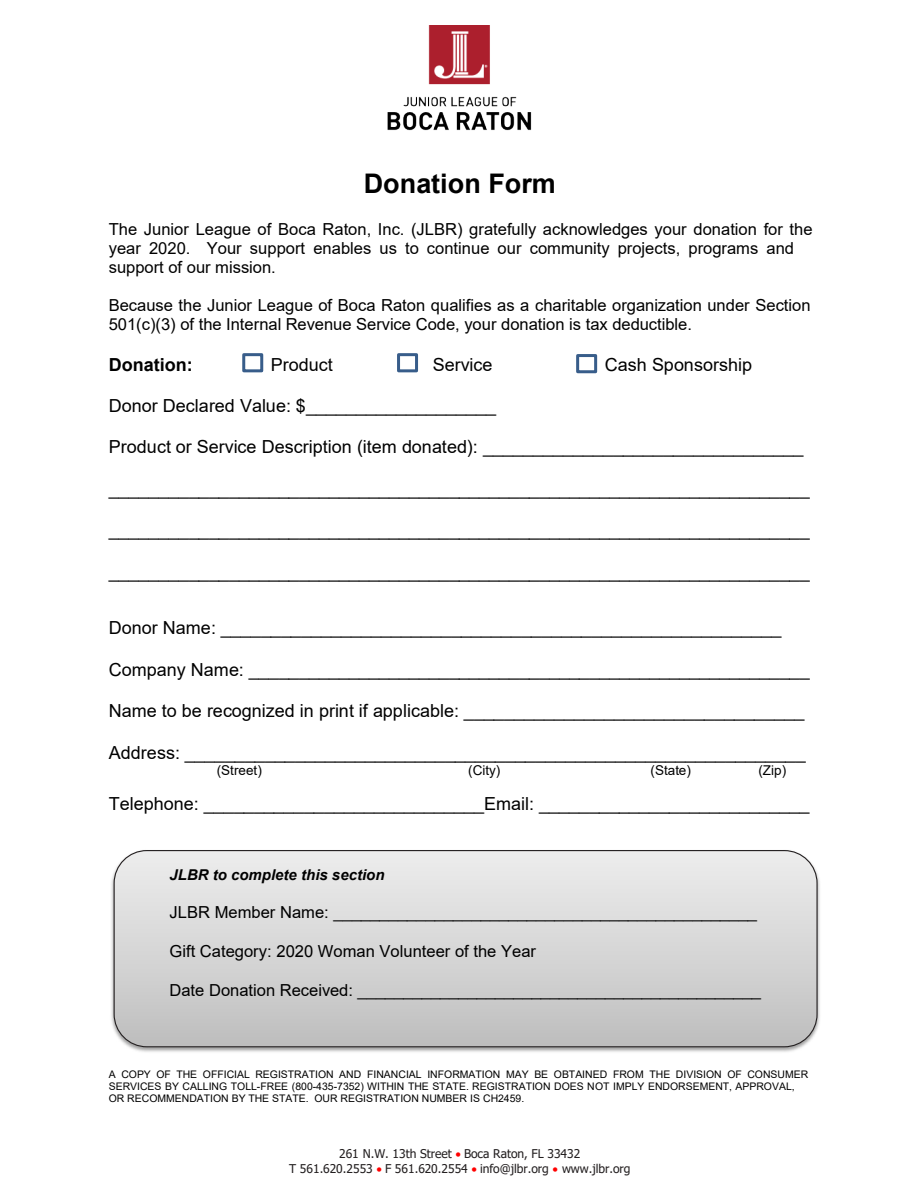
<style>
.page{position:relative;width:918px;height:1188px;background:#fff}
.page>*{position:absolute;margin:0;border:0;box-sizing:border-box;transform-origin:0 0}
.t1{font:700 27px "Arial";color:#000}
.t2{font:18px "Arial";color:#000}
.t3{font:700 18px "Arial";color:#000}
.t4{font:16.5px/19px "Arial";color:#000}
.t5{font:italic 700 15px "Arial";letter-spacing:.005em;color:#000}
.t6{font:13.5px "Arial";color:#000}
.t7{font:12px/14.5px "Tahoma";letter-spacing:-.005em;color:#231f20;text-align:center}
.t8{font:10.5px/12px "Arial";color:#000}
.s1{font-style:inherit}
.s2{color:#f00}
</style>
<div class="page">
<img style="left:387px;top:26px;width:145px;height:105px">
<div style="left:242px;top:353px;width:21px;height:19px;border:3px solid #385d8a"></div>
<div style="left:576px;top:354px;width:21px;height:19px;border:3px solid #385d8a"></div>
<div style="left:397px;top:353px;width:21px;height:19px;border:3px solid #385d8a"></div>
<img style="left:111px;top:850px;width:709px;height:202px">
<svg style="left:114px;top:851px;width:703px;height:196px;background:#d6d6d6"></svg>
<div style="left:114px;top:850px;width:704px;height:197px;border:1px solid #231f20;border-radius:33px"></div>
<p class="t1" style="left:364px;top:164px;width:193px">Donation Form</p>
<p class="t4" style="left:109px;top:219px;width:705px">The Junior League of Boca Raton, Inc. (JLBR) gratefully acknowledges your donation for the year 20<span class="s1">20</span>. Your support enables us to continue our community projects, programs and support of our mission.</p>
<p class="t4" style="left:109px;top:295px;width:703px">Because the Junior League of Boca Raton qualifies as a charitable organization under Section<br>501(c)(3) of the Internal Revenue Service Code, your donation is tax deductible.</p>
<p class="t3" style="left:109px;top:352px;width:85px">Donation:</p>
<p class="t2" style="left:271px;top:352px;width:64px">Product</p>
<p class="t2" style="left:433px;top:352px;width:61px">Service</p>
<p class="t2" style="left:605px;top:352px;width:149px">Cash Sponsorship</p>
<p class="t2" style="left:109px;top:393px;width:389px">Donor Declared Value: $___________________</p>
<p class="t2" style="left:109px;top:435px;width:696px">Product or Service Description (item donated): ________________________________</p>
<p class="t2" style="left:109px;top:476px;width:702px">______________________________________________________________________</p>
<p class="t2" style="left:109px;top:517px;width:702px">______________________________________________________________________</p>
<p class="t2" style="left:109px;top:559px;width:702px">______________________________________________________________________</p>
<p class="t2" style="left:109px;top:616px;width:674px">Donor Name: ________________________________________________________</p>
<p class="t2" style="left:109px;top:657px;width:702px">Company Name: ________________________________________________________</p>
<p class="t2" style="left:109px;top:699px;width:697px">Name to be recognized in print if applicable: __________________________________</p>
<p class="t2" style="left:109px;top:740px;width:698px">Address: ______________________________________________________________</p>
<p class="t6" style="left:217px;top:761px;width:47px">(Street)</p>
<p class="t6" style="left:468px;top:761px;width:34px">(City)</p>
<p class="t6" style="left:651px;top:761px;width:42px">(State)</p>
<p class="t6" style="left:759px;top:761px;width:29px">(Zip)</p>
<p class="t2" style="left:109px;top:792px;width:702px">Telephone: ____________________________Email: ___________________________</p>
<p class="t5" style="left:170px;top:865px;width:217px">JLBR to complete this section</p>
<p class="t4" style="left:170px;top:903px;width:589px">JLBR Member Name: ______________________________________________</p>
<p class="t4" style="left:170px;top:941px;width:368px">Gift Category: 2020 Woman Volunteer of the Year</p>
<p class="t4" style="left:170px;top:980px;width:593px">Date Donation Received: ____________________________________________</p>
<p class="t8" style="left:109px;top:1068px;width:701px">A COPY OF THE OFFICIAL REGISTRATION AND FINANCIAL INFORMATION MAY BE OBTAINED FROM THE DIVISION OF CONSUMER<br>SERVICES BY CALLING TOLL-FREE (800-435-7352) WITHIN THE STATE. REGISTRATION DOES NOT IMPLY ENDORSEMENT, APPROVAL,<br>OR RECOMMENDATION BY THE STATE. OUR REGISTRATION NUMBER IS CH2459.</p>
<p class="t7" style="left:289px;top:1147px;width:343px">261 N.W. 13th Street <span class="s2">•</span> Boca Raton, FL 33432<br>T 561.620.2553 <span class="s2">•</span> F 561.620.2554 <span class="s2">•</span> info@jlbr.org <span class="s2">•</span> www.jlbr.org</p>
</div>
